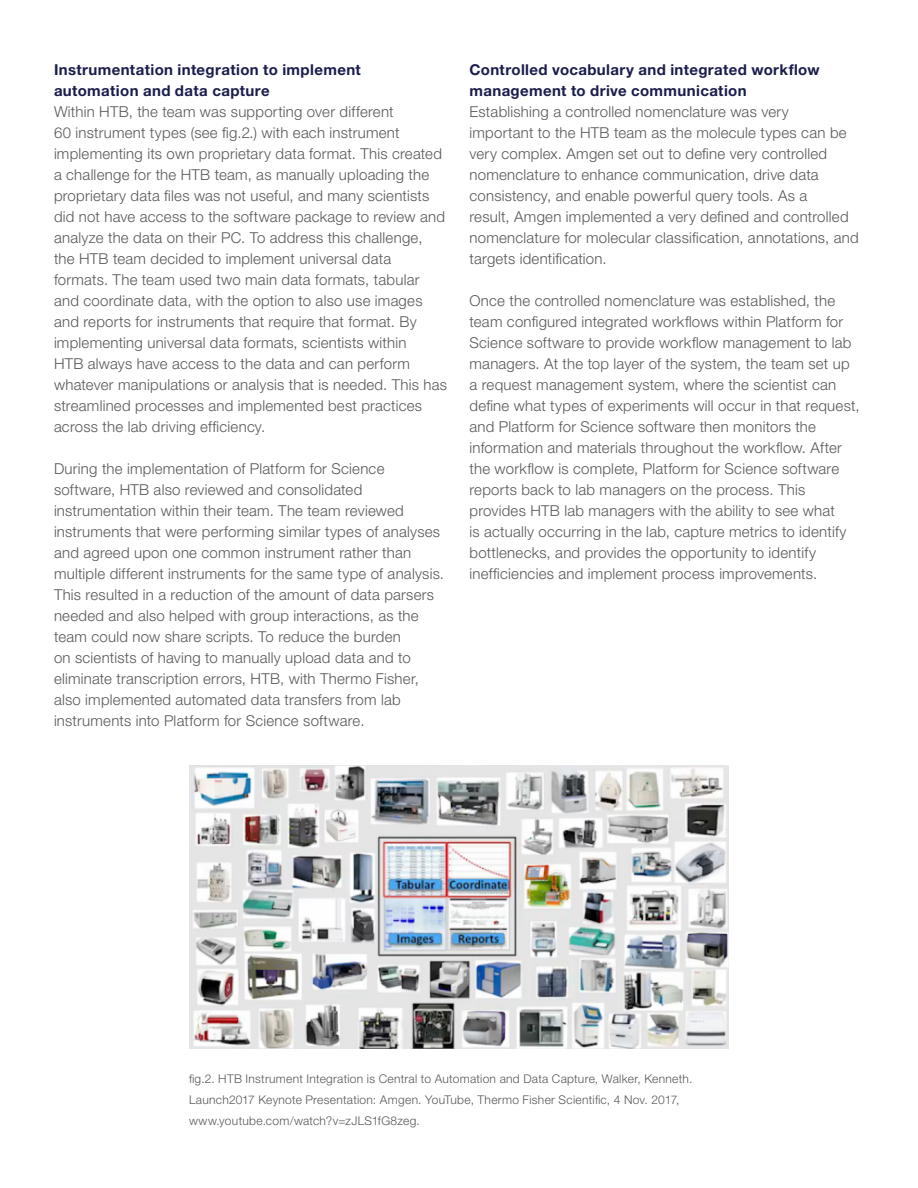
<style>
.page{position:relative;width:918px;height:1188px;background:#fff}
.page>*{position:absolute;margin:0;border:0;box-sizing:border-box;transform-origin:0 0}
.Body_Copy{font:300 15px/21px "Helvetica Neue LT Pro";letter-spacing:.015em;color:#57585a}
.Content_Subhead{font:700 15px/21px "Helvetica Neue LT Pro";letter-spacing:.025em;color:#1a1d4c}
.Body_Copy-2{font:300 12px/21px "Helvetica Neue LT Pro";letter-spacing:.025em;color:#57585a}
</style>
<div class="page">
<img style="left:189px;top:765px;width:540px;height:283px">
<p class="Content_Subhead" style="left:54px;top:59px;width:308px">Instrumentation integration to implement</p>
<p class="Content_Subhead" style="left:54px;top:80px;width:217px">automation and data capture</p>
<p class="Body_Copy" style="left:54px;top:101px;width:395px">Within HTB, the team was supporting over different<br>60 instrument types (see fig.2.) with each instrument implementing its own proprietary data format. This created a challenge for the HTB team, as manually uploading the proprietary data files was not useful, and many scientists did not have access to the software package to review and analyze the data on their PC. To address this challenge,<br>the HTB team decided to implement universal data formats. The team used two main data formats, tabular and coordinate data, with the option to also use images and reports for instruments that require that format. By implementing universal data formats, scientists within<br>HTB always have access to the data and can perform whatever manipulations or analysis that is needed. This has streamlined processes and implemented best practices across the lab driving efficiency.</p>
<p class="Body_Copy" style="left:54px;top:458px;width:392px">During the implementation of Platform for Science software, HTB also reviewed and consolidated instrumentation within their team. The team reviewed instruments that were performing similar types of analyses and agreed upon one common instrument rather than multiple different instruments for the same type of analysis.<br>This resulted in a reduction of the amount of data parsers needed and also helped with group interactions, as the team could now share scripts. To reduce the burden<br>on scientists of having to manually upload data and to eliminate transcription errors, HTB, with Thermo Fisher, also implemented automated data transfers from lab instruments into Platform for Science software.</p>
<p class="Content_Subhead" style="left:470px;top:59px;width:352px">Controlled vocabulary and integrated workflow management to drive communication</p>
<p class="Body_Copy" style="left:470px;top:101px;width:391px">Establishing a controlled nomenclature was very<br>important to the HTB team as the molecule types can be very complex. Amgen set out to define very controlled nomenclature to enhance communication, drive data consistency, and enable powerful query tools. As a<br>result, Amgen implemented a very defined and controlled nomenclature for molecular classification, annotations, and targets identification.</p>
<p class="Body_Copy" style="left:470px;top:290px;width:392px">Once the controlled nomenclature was established, the team configured integrated workflows within Platform for Science software to provide workflow management to lab managers. At the top layer of the system, the team set up a request management system, where the scientist can define what types of experiments will occur in that request, and Platform for Science software then monitors the information and materials throughout the workflow. After the workflow is complete, Platform for Science software reports back to lab managers on the process. This provides HTB lab managers with the ability to see what<br>is actually occurring in the lab, capture metrics to identify bottlenecks, and provides the opportunity to identify inefficiencies and implement process improvements.</p>
<p class="Body_Copy-2" style="left:189px;top:1068px;width:505px">fig.2. HTB Instrument Integration is Central to Automation and Data Capture, Walker, Kenneth.<br>Launch2017 Keynote Presentation: Amgen. YouTube, Thermo Fisher Scientific, 4 Nov. 2017, www.youtube.com/watch?v=zJLS1fG8zeg.</p>
</div>
